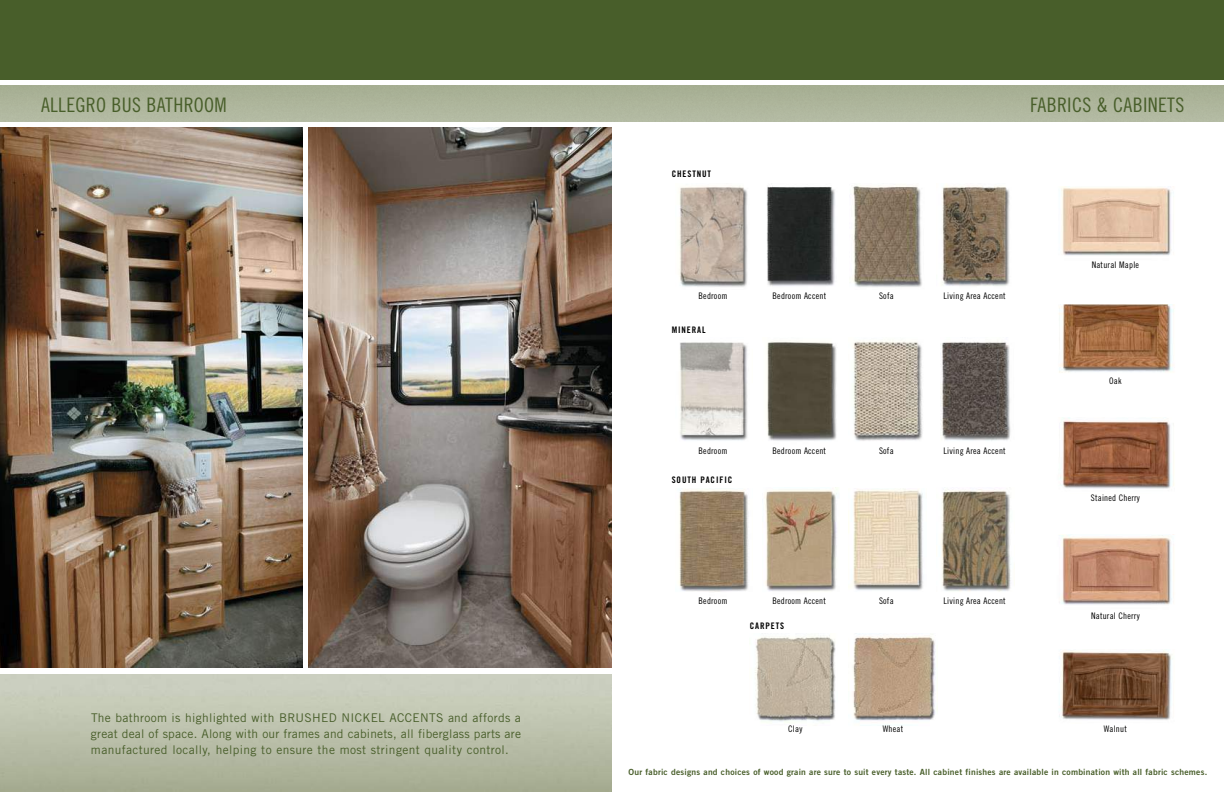
<style>
.page{position:relative;width:1224px;height:792px;background:#fff}
.page>*{position:absolute;margin:0;border:0;box-sizing:border-box;transform-origin:0 0}
.t1{font:20px "Trade Gothic Cond Eighteen";letter-spacing:.015em;color:#485e2a}
.t2{font:12px/16px "Trade Gothic";letter-spacing:.03em;color:#485e2a;text-align:justify}
.t3{font:9px "Trade Gothic Cond Eighteen";letter-spacing:.025em;color:#000}
.t4{font:9px "Trade Gothic Bold Cond Twenty";letter-spacing:.1em;color:#000}
.t5{font:8.5px "Trade Gothic Bold Two";letter-spacing:.025em;color:#485e2a}
</style>
<div class="page">
<img style="left:1059px;top:650px;width:113px;height:70px">
<img style="left:308px;top:127px;width:304px;height:540px">
<div style="left:0;top:0;width:1224px;height:79px;background:#485e2a"></div>
<img style="left:679px;top:186px;width:69px;height:101px">
<img style="left:767px;top:186px;width:68px;height:100px">
<img style="left:852px;top:185px;width:70px;height:102px">
<img style="left:942px;top:185px;width:68px;height:101px">
<img style="left:680px;top:342px;width:68px;height:99px">
<img style="left:767px;top:341px;width:70px;height:100px">
<img style="left:853px;top:341px;width:70px;height:100px">
<img style="left:941px;top:341px;width:70px;height:100px">
<img style="left:679px;top:489px;width:69px;height:103px">
<img style="left:764px;top:488px;width:74px;height:104px">
<img style="left:853px;top:489px;width:70px;height:102px">
<img style="left:941px;top:489px;width:70px;height:103px">
<img style="left:1061px;top:186px;width:110px;height:70px">
<img style="left:1060px;top:418px;width:114px;height:71px">
<img style="left:1059px;top:304px;width:115px;height:69px">
<img style="left:1061px;top:536px;width:113px;height:69px">
<img style="left:0;top:127px;width:303px;height:540px">
<img style="left:755px;top:636px;width:81px;height:87px">
<img style="left:852px;top:633px;width:83px;height:88px">
<h1 class="t1" style="left:41px;top:93px;width:187px">allegro bus bathroom</h1>
<p class="t2" style="left:91px;top:710px;width:432px">The bathroom is highlighted with b ru shed nickel accents and affords a great deal of space. Along with our frames and cabinets, all fiberglass parts are manufactured locally, helping to ensure the most stringent quality control.</p>
<p class="t4" style="left:672px;top:168px;width:40px">CHESTNUT</p>
<h1 class="t1" style="left:1030px;top:93px;width:156px">Fabrics &amp; cabinets</h1>
<p class="t3" style="left:699px;top:291px;width:30px">Bedroom</p>
<p class="t3" style="left:773px;top:291px;width:55px">Bedroom Accent</p>
<p class="t3" style="left:879px;top:291px;width:16px">Sofa</p>
<p class="t3" style="left:944px;top:291px;width:64px">Living Area Accent</p>
<p class="t4" style="left:672px;top:325px;width:31px">MINERAL</p>
<p class="t3" style="left:699px;top:446px;width:30px">Bedroom</p>
<p class="t3" style="left:773px;top:446px;width:55px">Bedroom Accent</p>
<p class="t3" style="left:879px;top:446px;width:16px">Sofa</p>
<p class="t3" style="left:944px;top:446px;width:64px">Living Area Accent</p>
<p class="t4" style="left:672px;top:474px;width:62px">SOUTH PACIFIC</p>
<p class="t3" style="left:1092px;top:260px;width:49px">Natural Maple</p>
<p class="t3" style="left:1109px;top:375px;width:14px">Oak</p>
<p class="t3" style="left:1091px;top:492px;width:51px">Stained Cherry</p>
<p class="t3" style="left:699px;top:596px;width:30px">Bedroom</p>
<p class="t3" style="left:772px;top:596px;width:55px">Bedroom Accent</p>
<p class="t3" style="left:879px;top:596px;width:16px">Sofa</p>
<p class="t3" style="left:944px;top:596px;width:64px">Living Area Accent</p>
<p class="t4" style="left:750px;top:620px;width:31px">CARPETS</p>
<p class="t3" style="left:1091px;top:610px;width:50px">Natural Cherry</p>
<p class="t3" style="left:788px;top:724px;width:16px">Clay</p>
<p class="t3" style="left:883px;top:724px;width:22px">Wheat</p>
<p class="t3" style="left:1104px;top:724px;width:24px">Walnut</p>
<p class="t5" style="left:629px;top:766px;width:580px">Our fabric designs and choices of wood grain are sure to suit every taste. All cabinet finishes are available in combination with all fabric schemes.</p>
</div>
